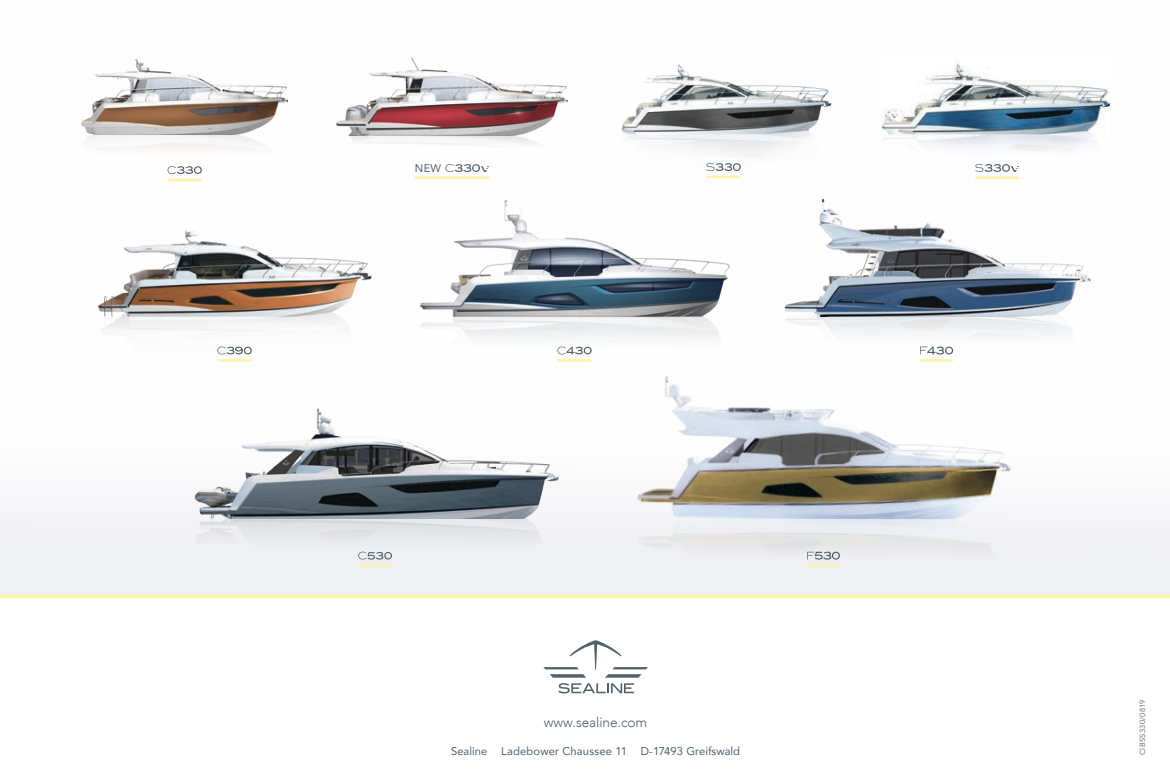
<style>
.page{position:relative;width:1170px;height:780px;background:#fff}
.page>*{position:absolute;margin:0;border:0;box-sizing:border-box;transform-origin:0 0}
.t1{font:300 13.75px "Avenir LT Com";letter-spacing:-.01em;color:#52606c}
.t2{font:11.25px "Avenir LT Com";color:#52606c}
.t3{font:11px "Avenir LT Com";color:#52606c}
.t4{font:7.5px "Avenir LT Com";letter-spacing:.045em;color:#52606c}
</style>
<div class="page">
<div style="left:0;top:0;width:1169px;height:594px;background:linear-gradient(to right,#fcfcfd,#fdfdfd)"></div>
<svg style="left:0;top:594px;width:1169px;height:4px;background:#fcf2b4"></svg>
<svg style="left:558px;top:683px;width:76px;height:10px"></svg>
<svg style="left:543px;top:640px;width:105px;height:37px"></svg>
<img style="left:776px;top:317px;width:318px;height:46px">
<img style="left:776px;top:198px;width:318px;height:119px">
<svg style="left:920px;top:346px;width:33px;height:8px"></svg>
<hr style="left:920px;top:359px;width:33px;height:2px;background:#fff3aa">
<img style="left:97px;top:198px;width:275px;height:163px">
<svg style="left:217px;top:346px;width:35px;height:8px"></svg>
<hr style="left:217px;top:359px;width:35px;height:2px;background:#fff3aa">
<img style="left:191px;top:518px;width:368px;height:80px">
<img style="left:191px;top:372px;width:368px;height:146px">
<svg style="left:358px;top:551px;width:34px;height:8px"></svg>
<hr style="left:358px;top:564px;width:34px;height:2px;background:#fff3aa">
<img style="left:636px;top:374px;width:374px;height:224px">
<svg style="left:807px;top:551px;width:32px;height:8px"></svg>
<hr style="left:807px;top:564px;width:33px;height:2px;background:#fff3aa">
<img style="left:876px;top:53px;width:233px;height:145px">
<svg style="left:975px;top:164px;width:43px;height:8px"></svg>
<hr style="left:975px;top:176px;width:43px;height:3px;background:#fff3aa">
<img style="left:616px;top:52px;width:215px;height:146px">
<svg style="left:706px;top:163px;width:34px;height:8px"></svg>
<hr style="left:706px;top:176px;width:34px;height:2px;background:#fff3aa">
<img style="left:81px;top:53px;width:207px;height:145px">
<svg style="left:167px;top:166px;width:35px;height:8px"></svg>
<hr style="left:167px;top:179px;width:35px;height:2px;background:#fff3aa">
<img style="left:333px;top:53px;width:238px;height:77px">
<img style="left:333px;top:130px;width:238px;height:68px">
<svg style="left:445px;top:164px;width:44px;height:8px"></svg>
<hr style="left:415px;top:176px;width:74px;height:3px;background:#fff3aa">
<img style="left:419px;top:320px;width:311px;height:54px">
<svg style="left:557px;top:346px;width:34px;height:8px"></svg>
<hr style="left:557px;top:359px;width:34px;height:2px;background:#fff3aa">
<img style="left:419px;top:198px;width:311px;height:122px">
<p class="t3" style="left:415px;top:161px;width:28px">NEW</p>
<p class="t1" style="left:544px;top:714px;width:105px">www.sealine.com</p>
<p class="t2" style="left:451px;top:744px;width:290px">Sealine Ladebower Chaussee 11 D-17493 Greifswald</p>
<p class="t4" style="left:1137px;top:755px;width:57px;rotate:-90deg">CIBSS330/0819</p>
</div>
